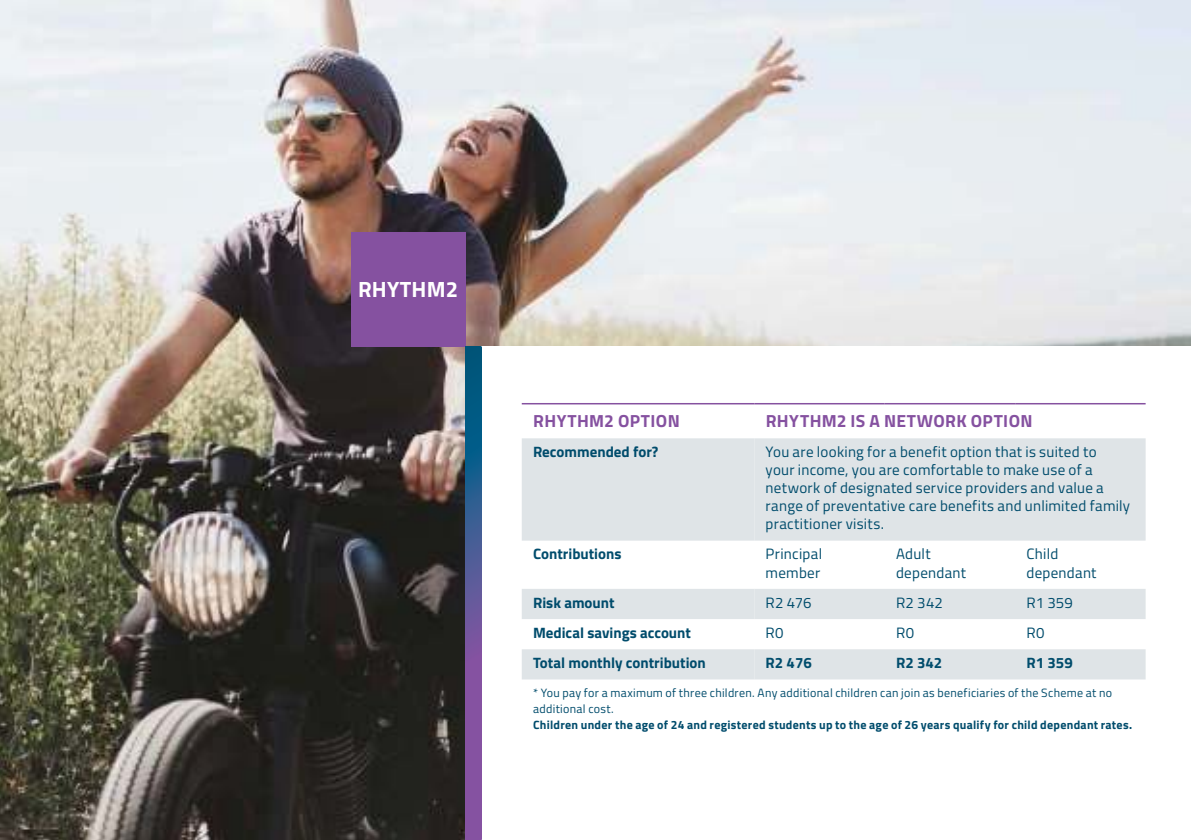
<style>
.page{position:relative;width:1191px;height:840px;background:#fff}
.page>*{position:absolute;margin:0;border:0;box-sizing:border-box;transform-origin:0 0}
.t1{font:700 22px "Titillium Web";letter-spacing:.01em;color:#fff}
.t2{font:700 17.6px "Titillium Web";letter-spacing:.02em;color:#8551a0}
.t3{font:15px/18px "Titillium Web";letter-spacing:.02em;color:#004c6c}
.t4{font:700 15px "Titillium Web";color:#004c6c}
.t5{font:12px/16px "Titillium Web";letter-spacing:.025em;color:#004c6c}
.t6{font:700 12px "Titillium Web";letter-spacing:.025em;color:#004c6c}
</style>
<div class="page">
<img style="left:0;top:0;width:1191px;height:839px">
<div style="left:465px;top:346px;width:726px;height:493px;background:#fff"></div>
<svg style="left:522px;top:438px;width:232px;height:241px;fill:#dfe4e7"></svg>
<svg style="left:754px;top:438px;width:391px;height:241px;fill:#dfe4e7"></svg>
<hr style="left:522px;top:403px;width:232px;height:1px;background:#8551a0">
<hr style="left:754px;top:403px;width:130px;height:1px;background:#8551a0">
<hr style="left:884px;top:403px;width:131px;height:1px;background:#8551a0">
<hr style="left:1015px;top:403px;width:130px;height:1px;background:#8551a0">
<div style="left:351px;top:232px;width:114px;height:114px;background:#8551a0"></div>
<img style="left:465px;top:346px;width:16px;height:493px">
<h1 class="t1" style="left:358px;top:280px;width:101px">RHYTHM2</h1>
<p class="t2" style="left:533px;top:413px;width:148px">RHYTHM2 OPTION</p>
<p class="t2" style="left:765px;top:413px;width:268px">RHYTHM2 IS A NETWORK OPTION</p>
<p class="t4" style="left:533px;top:445px;width:127px">Recommended for?</p>
<p class="t3" style="left:765px;top:444px;width:366px">You are looking for a benefit option that is suited to<br>your income, you are comfortable to make use of a network of designated service providers and value a range of preventative care benefits and unlimited family practitioner visits.</p>
<p class="t4" style="left:533px;top:548px;width:90px">Contributions</p>
<p class="t3" style="left:765px;top:546px;width:58px">Principal member</p>
<p class="t3" style="left:896px;top:546px;width:72px">Adult dependant</p>
<p class="t3" style="left:1026px;top:546px;width:72px">Child dependant</p>
<p class="t4" style="left:533px;top:596px;width:83px">Risk amount</p>
<p class="t3" style="left:765px;top:594px;width:47px">R2 476</p>
<p class="t3" style="left:896px;top:594px;width:48px">R2 342</p>
<p class="t3" style="left:1026px;top:594px;width:48px">R1 359</p>
<p class="t4" style="left:533px;top:626px;width:159px">Medical savings account</p>
<p class="t3" style="left:765px;top:624px;width:20px">R0</p>
<p class="t3" style="left:896px;top:624px;width:20px">R0</p>
<p class="t3" style="left:1026px;top:624px;width:20px">R0</p>
<p class="t4" style="left:533px;top:656px;width:174px">Total monthly contribution</p>
<p class="t4" style="left:765px;top:656px;width:48px">R2 476</p>
<p class="t4" style="left:896px;top:656px;width:48px">R2 342</p>
<p class="t4" style="left:1026px;top:656px;width:48px">R1 359</p>
<p class="t5" style="left:533px;top:685px;width:580px">* You pay for a maximum of three children. Any additional children can join as beneficiaries of the Scheme at no additional cost.</p>
<p class="t6" style="left:533px;top:719px;width:600px">Children under the age of 24 and registered students up to the age of 26 years qualify for child dependant rates.</p>
</div>
